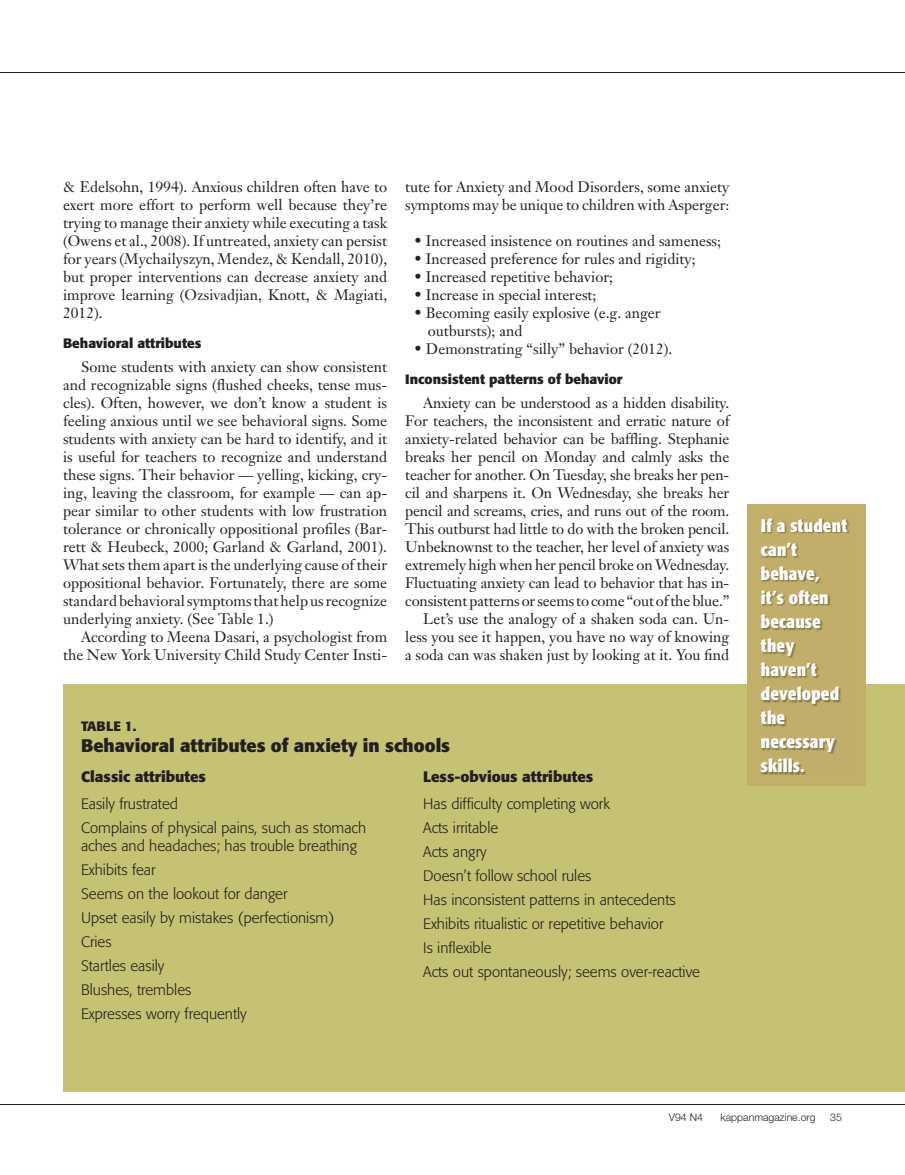
<style>
.page{position:relative;width:905px;height:1175px;background:#fff}
.page>*{position:absolute;margin:0;border:0;box-sizing:border-box;transform-origin:0 0}
.t1{font:700 condensed 18px/24px "Formata";letter-spacing:.01em;color:#fff}
.t2{font:700 18px "Formata";color:#231f20}
.t3{font:15px/18px "Janson Text";color:#231f20;text-align:justify}
.t4{font:300 15px/24px "Formata";color:#231f20}
.t5{font:700 15px "Formata";color:#231f20}
.t6{font:700 13.5px "Formata";color:#231f20}
.t7{font:300 10.5px "Helvetica Neue";color:#231f20}
</style>
<div class="page">
<hr style="left:0;top:72px;width:904px;height:1px;background:#231f20">
<hr style="left:0;top:1103px;width:904px;height:1px;background:#231f20">
<div style="left:63px;top:684px;width:841px;height:407px;background:#c6c274"></div>
<div style="left:747px;top:504px;width:119px;height:281px;background:#c2af6a"></div>
<img style="left:761px;top:518px;width:89px;height:256px">
<p class="t3" style="left:63px;top:177px;width:326px">&amp; Edelsohn, 1994). Anxious children often have to exert more effort to perform well because they’re trying to manage their anxiety while executing a task (Owens et al., 2008). If untreated, anxiety can persist for years (Mychailyszyn, Mendez, &amp; Kendall, 2010), but proper interventions can decrease anxiety and improve learning (Ozsivadjian, Knott, &amp; Magiati, 2012).</p>
<p class="t6" style="left:63px;top:335px;width:140px">Behavioral attributes</p>
<p class="t3" style="left:63px;top:357px;width:326px;text-indent:18px">Some students with anxiety can show consistent and recognizable signs (flushed cheeks, tense mus&shy;cles). Often, however, we don’t know a student is feeling anxious until we see behavioral signs. Some students with anxiety can be hard to identify, and it is useful for teachers to recognize and understand these signs. Their behavior — yelling, kicking, cry&shy;ing, leaving the classroom, for example — can ap&shy;pear similar to other students with low frustration tolerance or chronically oppositional profiles (Bar&shy;rett &amp; Heubeck, 2000; Garland &amp; Garland, 2001).<br>What sets them apart is the underlying cause of their oppositional behavior. Fortunately, there are some standard behavioral symptoms that help us recognize underlying anxiety. (See Table 1.)</p>
<p class="t3" style="left:63px;top:627px;width:325px;text-align:right">According to Meena Dasari, a psychologist from the New York University Child Study Center Insti-</p>
<p class="t3" style="left:405px;top:177px;width:326px">tute for Anxiety and Mood Disorders, some anxiety symptoms may be unique to children with Asperger:</p>
<p class="t3" style="left:414px;top:231px;width:308px">• Increased insistence on routines and sameness;</p>
<p class="t3" style="left:414px;top:249px;width:283px">• Increased preference for rules and rigidity;</p>
<p class="t3" style="left:414px;top:267px;width:200px">• Increased repetitive behavior;</p>
<p class="t3" style="left:414px;top:285px;width:184px">• Increase in special interest;</p>
<p class="t3" style="left:428px;top:303px;width:234px;text-indent:-14px">• Becoming easily explosive (e.g. anger outbursts); and</p>
<p class="t3" style="left:414px;top:339px;width:260px">• Demonstrating “silly” behavior (2012).</p>
<p class="t6" style="left:405px;top:371px;width:219px">Inconsistent patterns of behavior</p>
<p class="t3" style="left:405px;top:393px;width:326px;text-align:right">Anxiety can be understood as a hidden disability.<br>For teachers, the inconsistent and erratic nature of anxiety-related behavior can be baffling. Stephanie breaks her pencil on Monday and calmly asks the teacher for another. On Tuesday, she breaks her pen&shy;cil and sharpens it. On Wednesday, she breaks her pencil and screams, cries, and runs out of the room.<br>This outburst had little to do with the broken pencil.<br>Unbeknownst to the teacher, her level of anxiety was extremely high when her pencil broke on Wednesday.<br>Fluctuating anxiety can lead to behavior that has in&shy;consistent patterns or seems to come “out of the blue.” Let’s use the analogy of a shaken soda can. Un&shy;less you see it happen, you have no way of knowing a soda can was shaken just by looking at it. You find</p>
<p class="t6" style="left:81px;top:718px;width:57px">TABLE 1.</p>
<p class="t2" style="left:81px;top:734px;width:371px">Behavioral attributes of anxiety in schools</p>
<p class="t5" style="left:81px;top:767px;width:127px">Classic attributes</p>
<p class="t4" style="left:81px;top:791px;width:287px">Easily frustrated<br>Complains of physical pains, such as stomach</p>
<p class="t4" style="left:81px;top:833px;width:277px">aches and headaches; has trouble breathing<br>Exhibits fear<br>Seems on the lookout for danger<br>Upset easily by mistakes (perfectionism)<br>Cries<br>Startles easily<br>Blushes, trembles<br>Expresses worry frequently</p>
<p class="t5" style="left:423px;top:767px;width:172px">Less-obvious attributes</p>
<p class="t4" style="left:423px;top:791px;width:278px">Has difficulty completing work<br>Acts irritable<br>Acts angry<br>Doesn’t follow school rules<br>Has inconsistent patterns in antecedents<br>Exhibits ritualistic or repetitive behavior<br>Is inflexible<br>Acts out spontaneously; seems over-reactive</p>
<p class="t1" style="left:760px;top:513px;width:88px">If a student can’t behave,<br>it’s often because they haven’t developed the necessary skills.</p>
<p class="t7" style="left:669px;top:1111px;width:36px">V94 N4</p>
<p class="t7" style="left:720px;top:1111px;width:97px">kappanmagazine.org</p>
<p class="t7" style="left:830px;top:1111px;width:13px">35</p>
</div>
